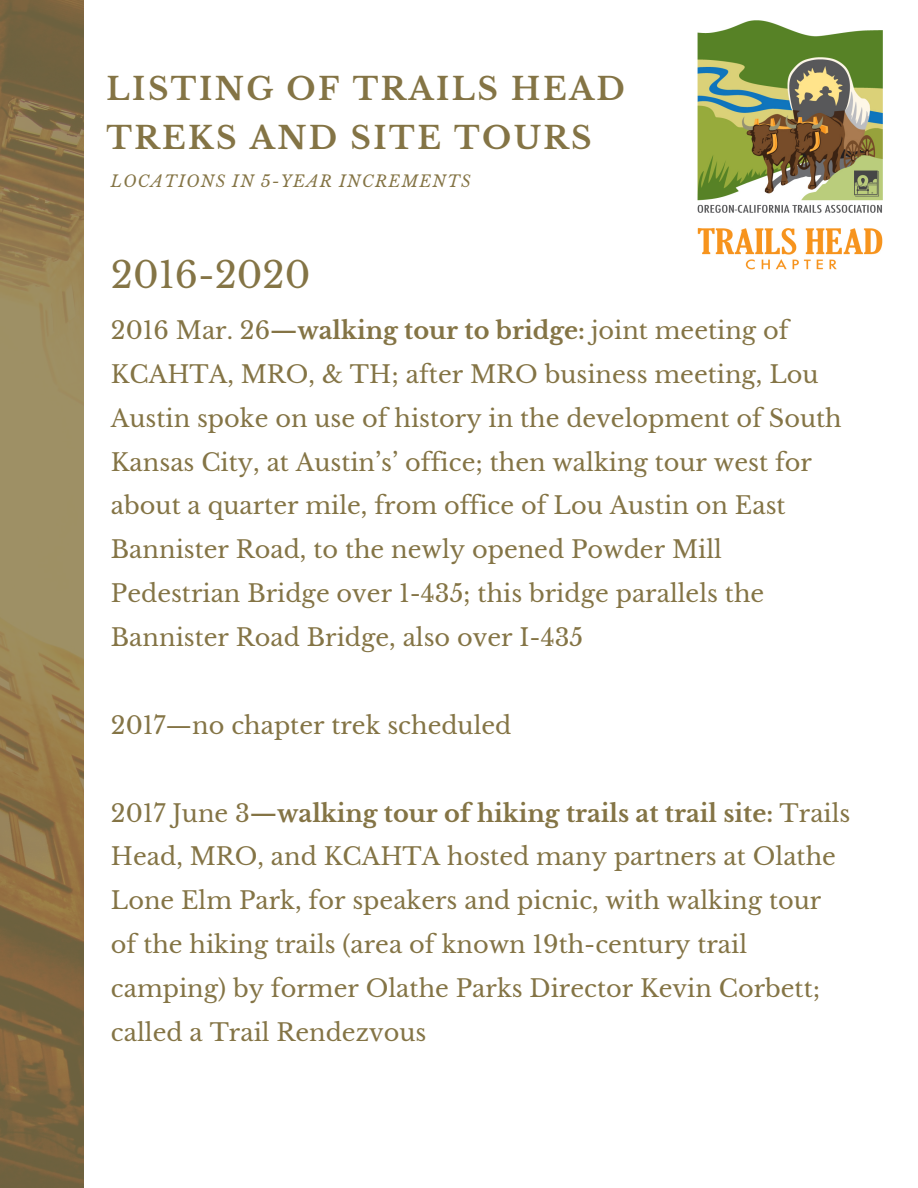
<style>
.page{position:relative;width:918px;height:1188px;background:#fff}
.page>*{position:absolute;margin:0;border:0;box-sizing:border-box;transform-origin:0 0}
.t1{font:36px "Libre Baskerville";color:#847445}
.t2{font:700 30.9px/49.5px "Libre Baskerville";letter-spacing:.08em;color:#847445}
.t3{font:24px/43.8px "Libre Baskerville";color:#847445}
.t4{font:italic 16.05px "Libre Baskerville";letter-spacing:.08em;color:#847445}
.s1{font-weight:700}
</style>
<div class="page">
<img style="left:0;top:0;width:83px;height:1188px">
<img style="left:698px;top:20px;width:184px;height:250px">
<p class="t2" style="left:106px;top:64px;width:520px">LISTING OF TRAILS HEAD<br>TREKS AND SITE TOURS</p>
<p class="t4" style="left:111px;top:171px;width:362px">LOCATIONS IN 5-YEAR INCREMENTS</p>
<h1 class="t1" style="left:111px;top:253px;width:201px">2016-2020</h1>
<p class="t3" style="left:111px;top:309px;width:732px">2016 Mar. 26<span class="s1">—walking tour to bridge:</span> joint meeting of KCAHTA, MRO, &amp; TH; after MRO business meeting, Lou Austin spoke on use of history in the development of South Kansas City, at Austin’s’ office; then walking tour west for about a quarter mile, from office of Lou Austin on East Bannister Road, to the newly opened Powder Mill Pedestrian Bridge over 1-435; this bridge parallels the Bannister Road Bridge, also over I-435</p>
<p class="t3" style="left:111px;top:704px;width:402px">2017—no chapter trek scheduled</p>
<p class="t3" style="left:111px;top:791px;width:741px">2017 June 3<span class="s1">—walking tour of hiking trails at trail site:</span> Trails Head, MRO, and KCAHTA hosted many partners at Olathe Lone Elm Park, for speakers and picnic, with walking tour of the hiking trails (area of known 19th-century trail camping) by former Olathe Parks Director Kevin Corbett; called a Trail Rendezvous</p>
</div>
